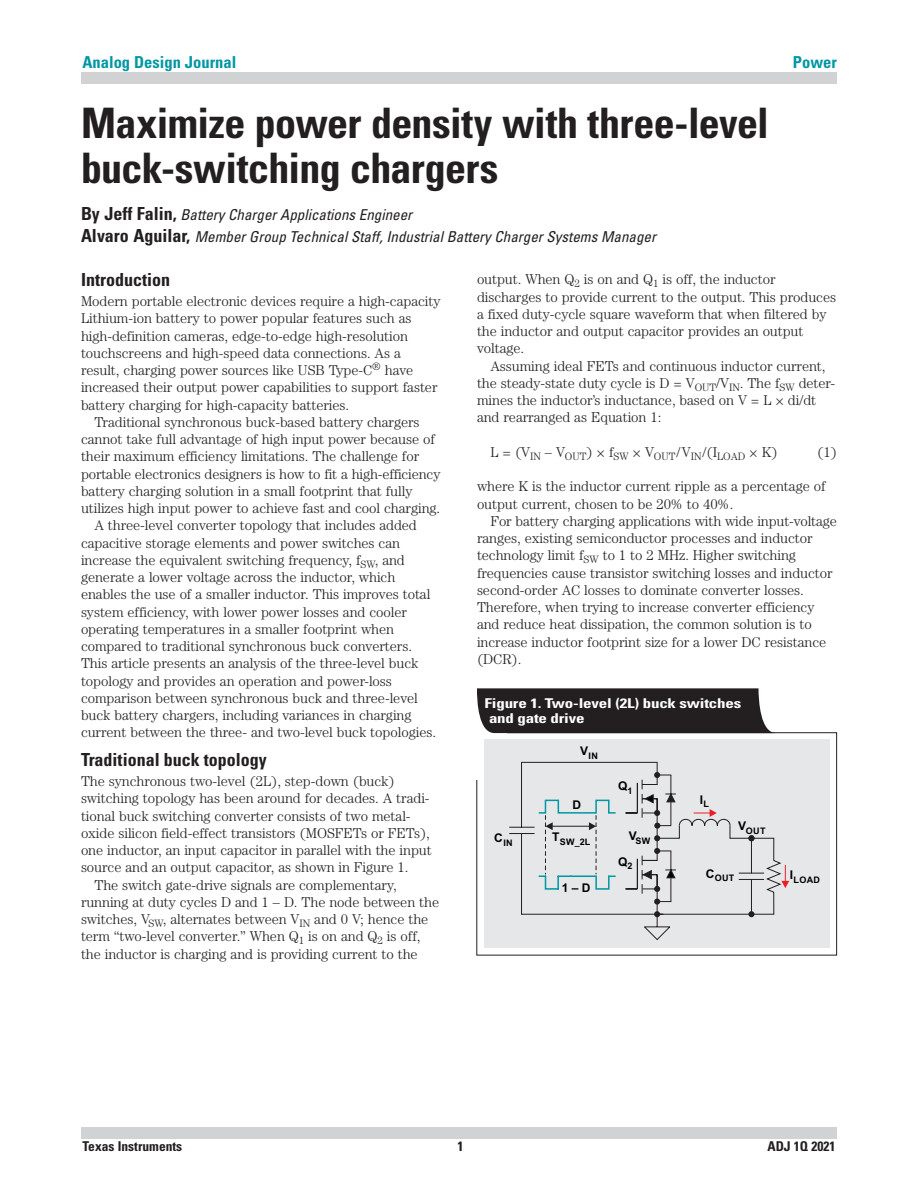
<style>
.page{position:relative;width:918px;height:1188px;background:#fff}
.page>*{position:absolute;margin:0;border:0;box-sizing:border-box;transform-origin:0 0}
.t1{font:700 condensed 42px/45px "Univers";letter-spacing:-.015em;color:#231f20}
.t2{font:700 condensed 18px "Univers";color:#231f20}
.t3{font:700 condensed 16.5px "Univers";color:#0097a4}
.t4{font:italic condensed 15px/22.5px "Univers";color:#231f20}
.t5{font:300 14.25px/17.2px "Century";letter-spacing:-.005em;color:#231f20}
.t6{font:700 condensed 13.5px/15px "Univers";letter-spacing:-.01em;color:#fff;scale:1.26 1}
.t7{font:700 condensed 13.5px "Univers";color:#231f20}
.t8{font:700 12px "Arial";color:#000}
.t9{font:700 9px "Arial";letter-spacing:.035em;color:#000}
.s1{font-weight:700;font-style:normal;font-size:18px}
</style>
<div class="page">
<div style="left:81px;top:1127px;width:756px;height:11px;background:#d1d2d4"></div>
<div style="left:81px;top:73px;width:756px;height:11px;background:#d1d2d4"></div>
<svg style="left:477px;top:688px;width:299px;height:45px;background:#312d2e"></svg>
<div style="left:484px;top:740px;width:346px;height:208px;background:#e6e7e9"></div>
<svg style="left:782px;top:865px;width:7px;height:23px"></svg>
<svg style="left:509px;top:761px;width:273px;height:180px"></svg>
<svg style="left:654px;top:911px;width:6px;height:6px"></svg>
<svg style="left:538px;top:799px;width:79px;height:91px"></svg>
<hr style="left:751px;top:838px;width:1px;height:35px;background:#231f20">
<div style="left:748px;top:835px;width:7px;height:6px;background:#231f20;border-radius:50%"></div>
<hr style="left:751px;top:879px;width:1px;height:35px;background:#231f20">
<div style="left:748px;top:911px;width:7px;height:6px;background:#231f20;border-radius:50%"></div>
<p class="t3" style="left:82px;top:52px;width:155px">Analog Design Journal</p>
<p class="t3" style="left:793px;top:52px;width:46px">Power</p>
<h1 class="t1" style="left:81px;top:101px;width:689px">Maximize power density with three-level buck-switching chargers</h1>
<p class="t4" style="left:81px;top:203px;width:577px"><span class="s1">By Jeff Falin,</span> Battery Charger Applications Engineer<br><span class="s1">Alvaro Aguilar,</span> Member Group Technical Staff, Industrial Battery Charger Systems Manager</p>
<p class="t2" style="left:81px;top:269px;width:91px">Introduction</p>
<p class="t5" style="left:81px;top:293px;width:361px">Modern portable electronic devices require a high-capacity Lithium-ion battery to power popular features such as high-definition cameras, edge-to-edge high-resolution touchscreens and high-speed data connections. As a result, charging power sources like USB Type-C<sup>®</sup> have increased their output power capabilities to support faster battery charging for high-capacity batteries.</p>
<p class="t5" style="left:94px;top:413px;width:327px">Traditional synchronous buck-based battery chargers</p>
<p class="t5" style="left:81px;top:431px;width:356px">cannot take full advantage of high input power because of</p>
<p class="t5" style="left:81px;top:448px;width:340px">their maximum efficiency limitations. The challenge for</p>
<p class="t5" style="left:81px;top:465px;width:361px">portable electronics designers is how to fit a high-efficiency</p>
<p class="t5" style="left:81px;top:482px;width:333px">battery charging solution in a small footprint that fully</p>
<p class="t5" style="left:81px;top:500px;width:361px">utilizes high input power to achieve fast and cool charging.</p>
<p class="t5" style="left:94px;top:517px;width:324px">A three-level converter topology that includes added</p>
<p class="t5" style="left:81px;top:534px;width:321px">capacitive storage elements and power switches can</p>
<p class="t5" style="left:81px;top:551px;width:325px">increase the equivalent switching frequency, f<sub>SW</sub>, and</p>
<p class="t5" style="left:81px;top:569px;width:316px">generate a lower voltage across the inductor, which</p>
<p class="t5" style="left:81px;top:586px;width:351px">enables the use of a smaller inductor. This improves total</p>
<p class="t5" style="left:81px;top:603px;width:328px">system efficiency, with lower power losses and cooler</p>
<p class="t5" style="left:81px;top:620px;width:315px">operating temperatures in a smaller footprint when</p>
<p class="t5" style="left:81px;top:638px;width:333px">compared to traditional synchronous buck converters.</p>
<p class="t5" style="left:81px;top:655px;width:339px">This article presents an analysis of the three-level buck</p>
<p class="t5" style="left:81px;top:672px;width:313px">topology and provides an operation and power-loss</p>
<p class="t5" style="left:81px;top:689px;width:338px">comparison between synchronous buck and three-level</p>
<p class="t5" style="left:81px;top:707px;width:332px">buck battery chargers, including variances in charging</p>
<p class="t5" style="left:81px;top:724px;width:357px">current between the three- and two-level buck topologies.</p>
<p class="t2" style="left:81px;top:749px;width:187px">Traditional buck topology</p>
<p class="t5" style="left:81px;top:773px;width:315px">The synchronous two-level (2L), step-down (buck)</p>
<p class="t5" style="left:81px;top:790px;width:350px">switching topology has been around for decades. A tradi-</p>
<p class="t5" style="left:81px;top:807px;width:331px">tional buck switching converter consists of two metal-</p>
<p class="t5" style="left:81px;top:824px;width:350px">oxide silicon field-effect transistors (MOSFETs or FETs),</p>
<p class="t5" style="left:81px;top:842px;width:352px">one inductor, an input capacitor in parallel with the input</p>
<p class="t5" style="left:81px;top:859px;width:329px">source and an output capacitor, as shown in Figure 1.</p>
<p class="t5" style="left:94px;top:876px;width:304px">The switch gate-drive signals are complementary,</p>
<p class="t5" style="left:81px;top:893px;width:360px">running at duty cycles D and 1 – D. The node between the</p>
<p class="t5" style="left:81px;top:911px;width:349px">switches, V<sub>SW</sub>, alternates between V<sub>IN</sub> and 0 V; hence the</p>
<p class="t5" style="left:81px;top:928px;width:341px">term “two-level converter.” When Q<sub>1</sub> is on and Q<sub>2</sub> is off,</p>
<p class="t5" style="left:81px;top:945px;width:338px">the inductor is charging and is providing current to the</p>
<p class="t5" style="left:477px;top:271px;width:361px">output. When Q<sub>2</sub> is on and Q<sub>1</sub> is off, the inductor discharges to provide current to the output. This produces a fixed duty-cycle square waveform that when filtered by the inductor and output capacitor provides an output voltage.</p>
<p class="t5" style="left:477px;top:357px;width:360px;text-indent:14px">Assuming ideal FETs and continuous inductor current, the steady-state duty cycle is D = V<sub>OUT</sub>/V<sub>IN</sub>. The f<sub>SW</sub> deter&shy;mines the inductor’s inductance, based on V = L × di/dt and rearranged as Equation 1:</p>
<p class="t5" style="left:490px;top:443px;width:289px">L = (V<sub>IN</sub> – V<sub>OUT</sub>) × f<sub>SW</sub> × V<sub>OUT</sub>/V<sub>IN</sub>/(I<sub>LOAD</sub> × K)</p>
<p class="t5" style="left:817px;top:443px;width:21px">(1)</p>
<p class="t5" style="left:477px;top:478px;width:350px">where K is the inductor current ripple as a percentage of output current, chosen to be 20% to 40%.</p>
<p class="t5" style="left:477px;top:512px;width:362px;text-indent:14px">For battery charging applications with wide input-voltage ranges, existing semiconductor processes and inductor technology limit f<sub>SW</sub> to 1 to 2 MHz. Higher switching frequencies cause transistor switching losses and inductor second-order AC losses to dominate converter losses.<br>Therefore, when trying to increase converter efficiency and reduce heat dissipation, the common solution is to increase inductor footprint size for a lower DC resistance (DCR).</p>
<p class="t6" style="left:489px;top:696px;width:202px;text-indent:-4px">Figure 1. Two-level (2L) buck switches and gate drive</p>
<p class="t9" style="left:494px;top:839px;width:20px"><sup>C</sup>IN</p>
<p class="t9" style="left:580px;top:752px;width:19px"><sup>V</sup>IN</p>
<p class="t8" style="left:573px;top:800px;width:10px">D</p>
<p class="t8" style="left:618px;top:781px;width:16px">Q<sub>1</sub></p>
<p class="t9" style="left:552px;top:838px;width:40px"><sup>T</sup>SW_2L</p>
<p class="t9" style="left:629px;top:837px;width:23px"><sup>V</sup>SW</p>
<p class="t8" style="left:562px;top:883px;width:30px">1–D</p>
<p class="t8" style="left:618px;top:857px;width:16px">Q<sub>2</sub></p>
<p class="t8" style="left:700px;top:795px;width:11px">I<sub>L</sub></p>
<p class="t9" style="left:738px;top:827px;width:29px"><sup>V</sup>OUT</p>
<p class="t9" style="left:706px;top:875px;width:30px"><sup>C</sup>OUT</p>
<p class="t9" style="left:790px;top:876px;width:32px"><sup>I</sup>LOAD</p>
<p class="t7" style="left:82px;top:1138px;width:101px">Texas Instruments</p>
<p class="t7" style="left:458px;top:1138px;width:7px">1</p>
<p class="t7" style="left:767px;top:1138px;width:70px">ADJ 1Q 2021</p>
</div>
